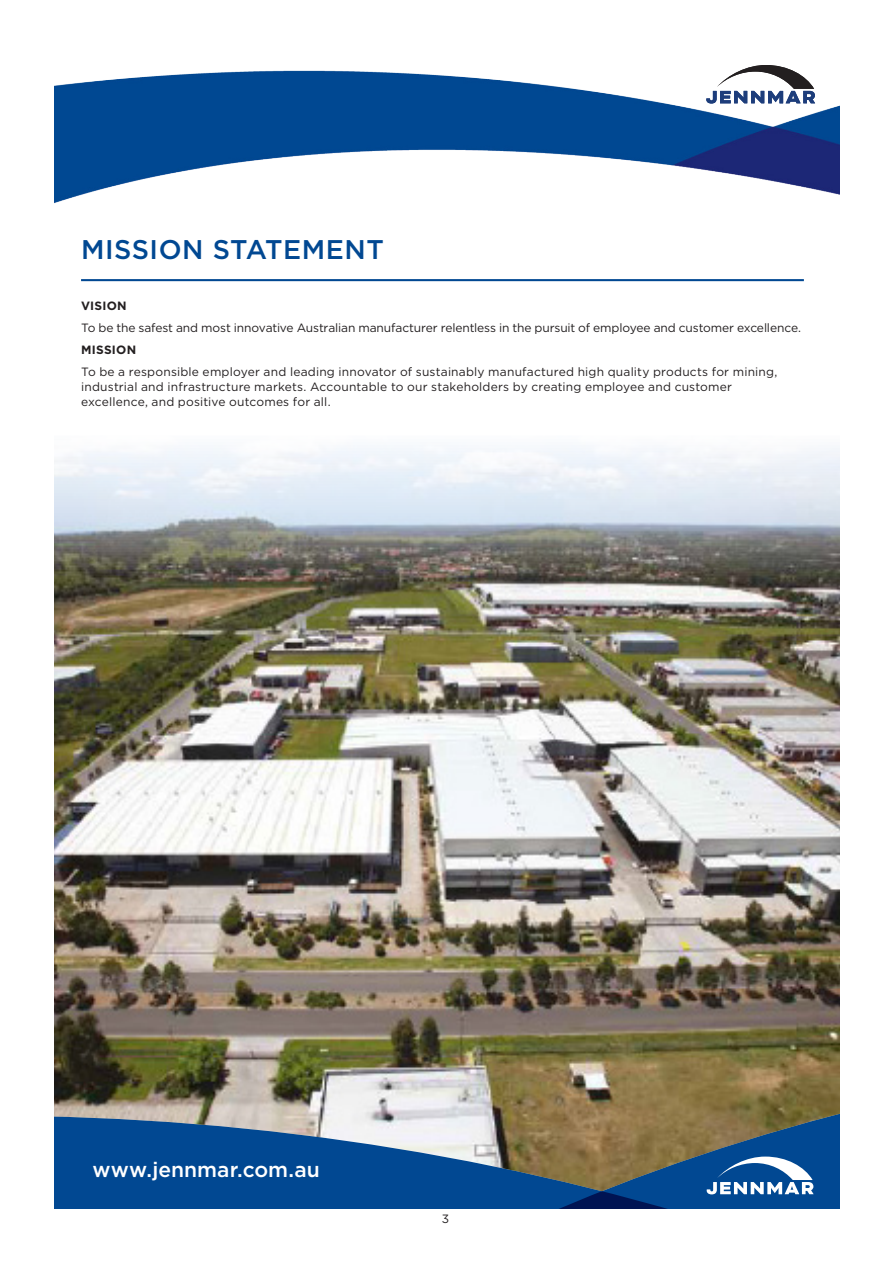
<style>
.page{position:relative;width:894px;height:1263px;background:#fff}
.page>*{position:absolute;margin:0;border:0;box-sizing:border-box;transform-origin:0 0}
.t1{font:500 27px "Gotham";letter-spacing:.02em;color:#014892}
.Page_Title{font:500 21px "Gotham";letter-spacing:.005em;color:#fff}
.t2{font:12px/15px "Gotham";letter-spacing:.01em;color:#231f20}
.t3{font:12px "Gotham";letter-spacing:-.01em;color:#231f20}
.t4{font:700 12px "Gotham";letter-spacing:.02em;color:#231f20}
</style>
<div class="page">
<img style="left:54px;top:445px;width:785px;height:611px">
<img style="left:54px;top:1056px;width:785px;height:153px">
<img style="left:54px;top:70px;width:785px;height:134px">
<svg style="left:706px;top:1156px;width:107px;height:38px"></svg>
<svg style="left:706px;top:65px;width:108px;height:38px"></svg>
<hr style="left:81px;top:279px;width:722px;height:2px;background:#014892">
<p class="t1" style="left:81px;top:232px;width:304px">MISSION STATEMENT</p>
<p class="t4" style="left:81px;top:298px;width:47px">VISION</p>
<p class="t3" style="left:81px;top:320px;width:721px">To be the safest and most innovative Australian manufacturer relentless in the pursuit of employee and customer excellence.</p>
<p class="t4" style="left:81px;top:341px;width:57px">MISSION</p>
<p class="t2" style="left:81px;top:363px;width:697px">To be a responsible employer and leading innovator of sustainably manufactured high quality products for mining, industrial and infrastructure markets. Accountable to our stakeholders by creating employee and customer excellence, and positive outcomes for all.</p>
<p class="Page_Title" style="left:92px;top:1156px;width:229px">www.jennmar.com.au</p>
<p class="t2" style="left:441px;top:1210px;width:9px">3</p>
</div>
